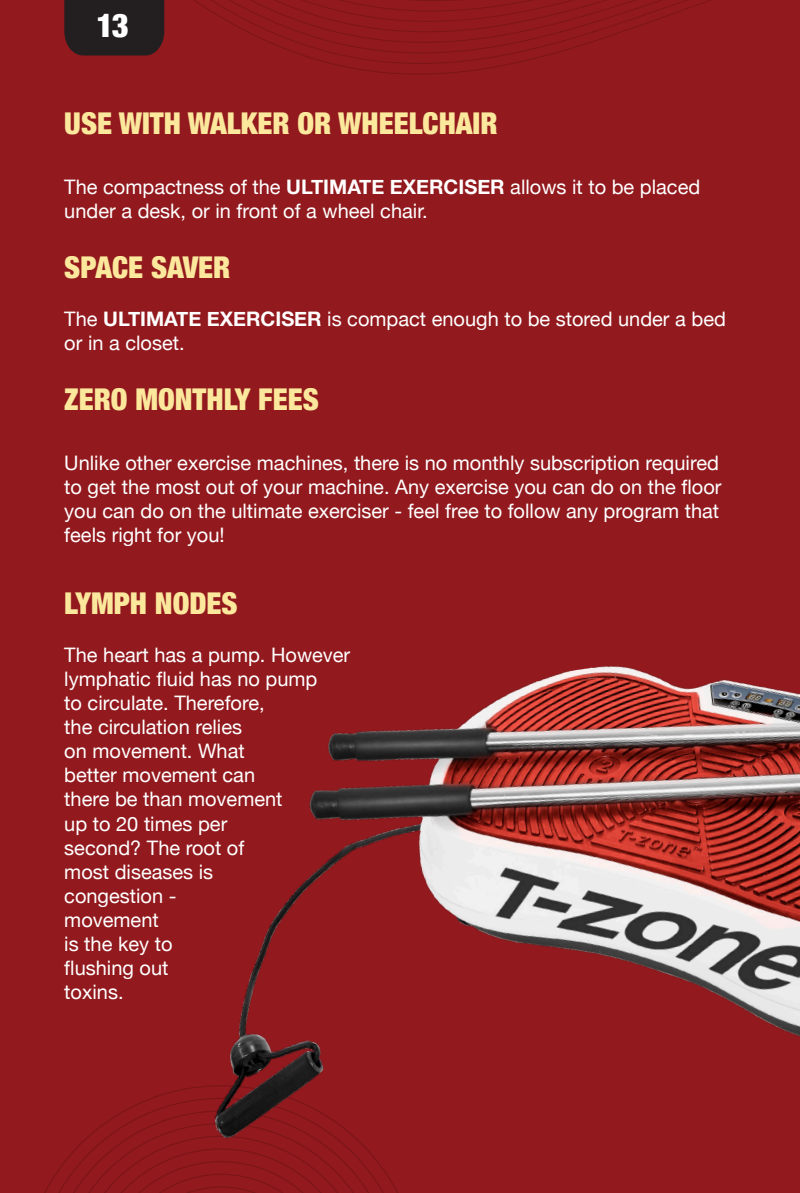
<style>
.page{position:relative;width:800px;height:1193px;background:#fff}
.page>*{position:absolute;margin:0;border:0;box-sizing:border-box;transform-origin:0 0}
.t1{font:900 condensed 33px "Helvetica Neue";color:#fff}
.t2{font:900 condensed 30px "Helvetica Neue";color:#fbe89c}
.t3{font:20px/24px "Helvetica Neue";color:#fff}
.s1{font-weight:700}
</style>
<div class="page">
<div style="left:0;top:0;width:800px;height:1192px;background:#92191d"></div>
<div style="left:64px;top:0;width:68px;height:55px;background:#231f20"></div>
<svg style="left:145px;top:0;width:315px;height:75px"></svg>
<svg style="left:158px;top:0;width:366px;height:72px"></svg>
<svg style="left:173px;top:0;width:538px;height:61px"></svg>
<svg style="left:45px;top:1097px;width:353px;height:95px"></svg>
<img style="left:158px;top:666px;width:642px;height:487px">
<h1 class="t1" style="left:97px;top:-2px;width:34px">13</h1>
<h2 class="t2" style="left:64px;top:99px;width:435px">USE WITH WALKER OR WHEELCHAIR</h2>
<p class="t3" style="left:64px;top:176px;width:637px">The compactness of the <span class="s1">ULTIMATE EXERCISER</span> allows it to be placed under a desk, or in front of a wheel chair.</p>
<h2 class="t2" style="left:64px;top:243px;width:168px">SPACE SAVER</h2>
<p class="t3" style="left:64px;top:308px;width:663px">The <span class="s1">ULTIMATE EXERCISER</span> is compact enough to be stored under a bed or in a closet.</p>
<h2 class="t2" style="left:64px;top:375px;width:256px">ZERO MONTHLY FEES</h2>
<p class="t3" style="left:64px;top:452px;width:659px">Unlike other exercise machines, there is no monthly subscription required to get the most out of your machine. Any exercise you can do on the floor you can do on the ultimate exerciser - feel free to follow any program that feels right for you!</p>
<h2 class="t2" style="left:64px;top:579px;width:175px">LYMPH NODES</h2>
<p class="t3" style="left:64px;top:644px;width:287px">The heart has a pump. However lymphatic fluid has no pump<br>to circulate. Therefore,<br>the circulation relies<br>on movement. What<br>better movement can<br>there be than movement<br>up to 20 times per<br>second? The root of<br>most diseases is<br>congestion -<br>movement<br>is the key to<br>flushing out<br>toxins.</p>
</div>
